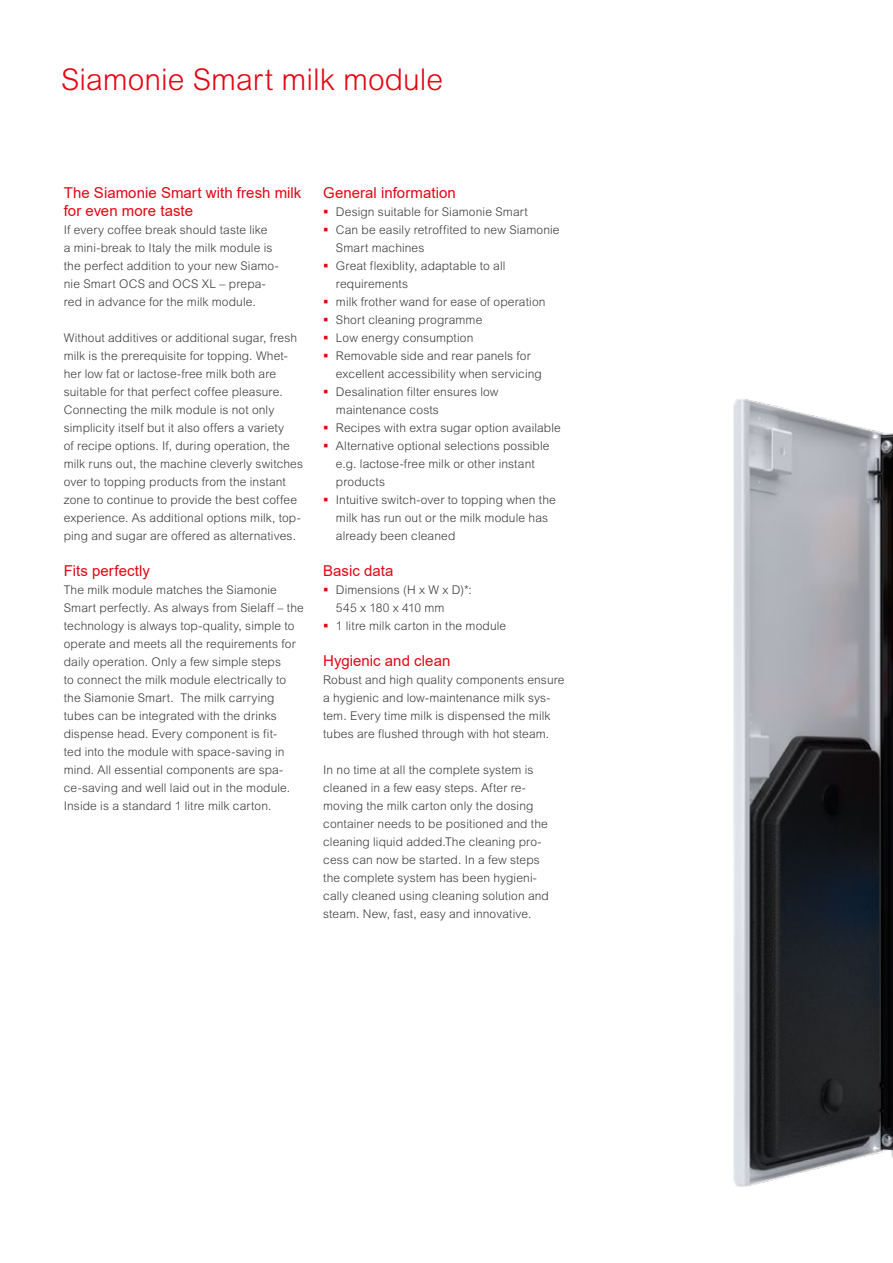
<style>
.page{position:relative;width:893px;height:1263px;background:#fff}
.page>*{position:absolute;margin:0;border:0;box-sizing:border-box;transform-origin:0 0}
.t1{font:300 30px "Arial MT Pro";color:#e30613}
.t2{font:15px/18px "Arial";letter-spacing:.005em;color:#e30613}
.t3{font:300 12px/18px "Arial MT Pro";letter-spacing:.01em;color:#3c3c3b}
</style>
<div class="page">
<img style="left:734px;top:399px;width:159px;height:788px">
<h1 class="t1" style="left:61px;top:61px;width:383px">Siamonie Smart milk module</h1>
<p class="t2" style="left:64px;top:184px;width:239px">The Siamonie Smart with fresh milk for even more taste</p>
<p class="t3" style="left:64px;top:221px;width:216px">If every coffee break should taste like<br>a mini-break to Italy the milk module is the perfect addition to your new Siamo&shy;nie Smart OCS and OCS XL – prepa&shy;red in advance for the milk module.</p>
<p class="t3" style="left:64px;top:329px;width:241px">Without additives or additional sugar, fresh milk is the prerequisite for topping. Whet&shy;her low fat or lactose-free milk both are suitable for that perfect coffee pleasure.<br>Connecting the milk module is not only simplicity itself but it also offers a variety<br>of recipe options. If, during operation, the milk runs out, the machine cleverly switches over to topping products from the instant zone to continue to provide the best coffee experience. As additional options milk, top&shy;ping and sugar are offered as alternatives.</p>
<p class="t2" style="left:64px;top:562px;width:88px">Fits perfectly</p>
<p class="t3" style="left:64px;top:581px;width:242px">The milk module matches the Siamonie Smart perfectly. As always from Sielaff – the technology is always top-quality, simple to operate and meets all the requirements for daily operation. Only a few simple steps<br>to connect the milk module electrically to the Siamonie Smart. The milk carrying tubes can be integrated with the drinks dispense head. Every component is fit-<br>ted into the module with space-saving in mind. All essential components are spa&shy;ce-saving and well laid out in the module.<br>Inside is a standard 1 litre milk carton.</p>
<p class="t2" style="left:323px;top:184px;width:134px">General information</p>
<p class="t3" style="left:336px;top:203px;width:226px">Design suitable for Siamonie Smart<br>Can be easily retroffited to new Siamonie<br>Smart machines<br>Great flexiblity, adaptable to all requirements<br>milk frother wand for ease of operation<br>Short cleaning programme<br>Low energy consumption<br>Removable side and rear panels for excellent accessibility when servicing<br>Desalination filter ensures low maintenance costs<br>Recipes with extra sugar option available<br>Alternative optional selections possible e.g. lactose-free milk or other instant products<br>Intuitive switch-over to topping when the milk has run out or the milk module has already been cleaned</p>
<p class="t2" style="left:323px;top:562px;width:72px">Basic data</p>
<p class="t3" style="left:336px;top:581px;width:172px">Dimensions (H x W x D)*:<br>545 x 180 x 410 mm<br>1 litre milk carton in the module</p>
<p class="t2" style="left:323px;top:652px;width:129px">Hygienic and clean</p>
<p class="t3" style="left:323px;top:671px;width:243px">Robust and high quality components ensure a hygienic and low-maintenance milk sys&shy;tem. Every time milk is dispensed the milk tubes are flushed through with hot steam.</p>
<p class="t3" style="left:323px;top:761px;width:227px">In no time at all the complete system is cleaned in a few easy steps. After re&shy;moving the milk carton only the dosing container needs to be positioned and the cleaning liquid added.The cleaning pro&shy;cess can now be started. In a few steps the complete system has been hygieni&shy;cally cleaned using cleaning solution and steam. New, fast, easy and innovative.</p>
</div>
